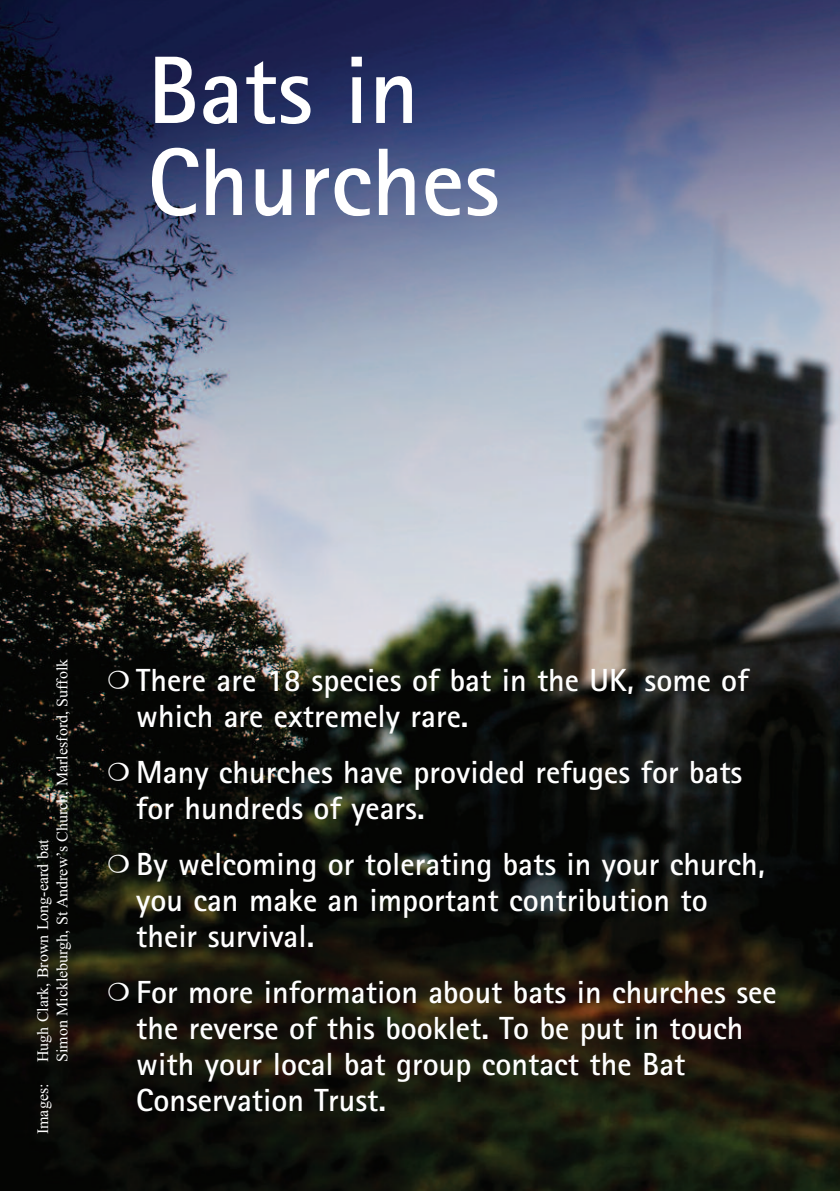
<style>
.page{position:relative;width:840px;height:1191px;background:#fff}
.page>*{position:absolute;margin:0;border:0;box-sizing:border-box;transform-origin:0 0}
.t1{font:700 96px/92px "Rotis Sans Serif";color:#fff}
.t2{font:700 32px/36px "Rotis Sans Serif";color:#fff}
.t3{font:16px/19.2px "Times New Roman";color:#fff}
</style>
<div class="page">
<img style="left:0;top:0;width:839px;height:1191px">
<h1 class="t1" style="left:147px;top:54px;width:353px">Bats in<br>Churches</h1>
<p class="t3" style="left:33px;top:1062px;width:405px;rotate:-90deg">Hugh Clark, Brown Long-eard bat<br>Simon Mickleburgh, St Andrew’s Church, Marlesford, Suffolk</p>
<p class="t3" style="left:33px;top:1134px;width:52px;rotate:-90deg">Images:</p>
<p class="t2" style="left:136px;top:665px;width:613px;text-indent:-28px">❍ There are 18 species of bat in the UK, some of which are extremely rare.</p>
<p class="t2" style="left:136px;top:757px;width:607px;text-indent:-28px">❍ Many churches have provided refuges for bats for hundreds of years.</p>
<p class="t2" style="left:136px;top:849px;width:629px;text-indent:-28px">❍ By welcoming or tolerating bats in your church, you can make an important contribution to their survival.</p>
<p class="t2" style="left:136px;top:977px;width:641px;text-indent:-28px">❍ For more information about bats in churches see the reverse of this booklet. To be put in touch with your local bat group contact the Bat Conservation Trust.</p>
</div>
